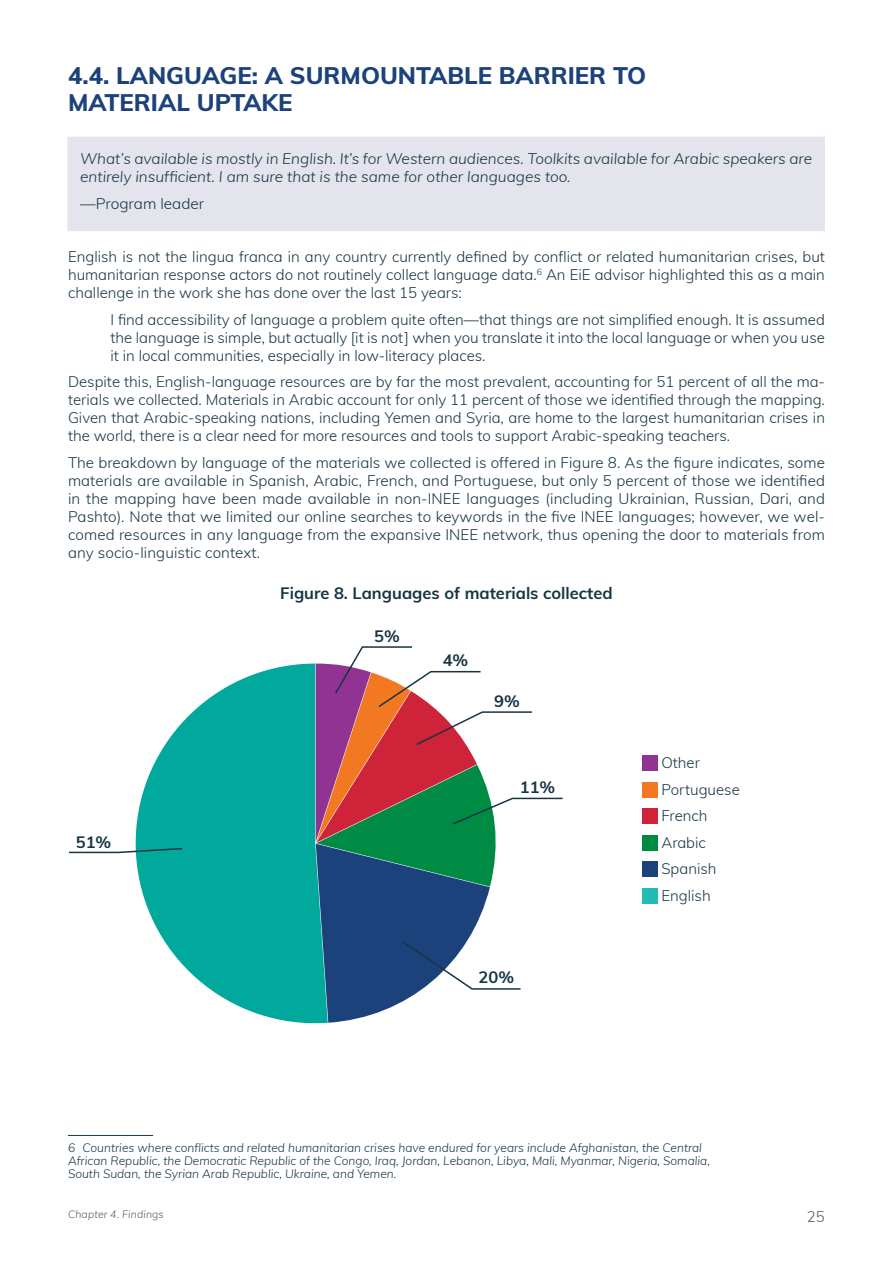
<style>
.page{position:relative;width:893px;height:1263px;background:#fff}
.page>*{position:absolute;margin:0;border:0;box-sizing:border-box;transform-origin:0 0}
.INEE_HEADER_LEVEL3{font:800 24px/27px "Muli";color:#1c427b}
.INEE_FIGURE_TITLE_2{font:700 16.5px "Muli";color:#163543}
.INEE_Paragraph{font:700 16.5px "Muli";color:#163543}
.INEE_Paragraph-2{font:300 15px/18px "Muli";color:#163543;text-align:justify}
.INEE_Paragraph-3{font:italic 300 15px/18px "Muli";color:#163543}
.t1{font:300 15px "Muli";color:#4f5c67}
.INEE_FOOTNOTE_STYLE{font:italic 300 12px/12.8px "Muli";color:#163543}
.t2{font:italic 300 10.5px "Muli";letter-spacing:.015em;color:#4f5c67}
.s1{font-style:italic}
</style>
<div class="page">
<hr style="left:68px;top:1135px;width:85px;height:1px;background:#163543">
<div style="left:67px;top:137px;width:758px;height:94px;background:#e3e4ec"></div>
<svg style="left:135px;top:663px;width:188px;height:361px;fill:#00a99b"></svg>
<div style="left:642px;top:755px;width:16px;height:16px;background:#903392"></div>
<div style="left:642px;top:782px;width:16px;height:15px;background:#f27822"></div>
<div style="left:642px;top:808px;width:16px;height:16px;background:#cf233a"></div>
<div style="left:642px;top:835px;width:16px;height:15px;background:#008b44"></div>
<div style="left:642px;top:861px;width:16px;height:16px;background:#1c427b"></div>
<div style="left:642px;top:888px;width:16px;height:15px;background:#22bcb3"></div>
<svg style="left:68px;top:847px;width:116px;height:7px"></svg>
<svg style="left:316px;top:646px;width:247px;height:377px"></svg>
<p class="INEE_HEADER_LEVEL3" style="left:68px;top:60px;width:580px">4.4. LANGUAGE: A SURMOUNTABLE BARRIER TO<br>MATERIAL UPTAKE</p>
<p class="INEE_Paragraph-3" style="left:80px;top:149px;width:733px">What’s available is mostly in English. It’s for Western audiences. Toolkits available for Arabic speakers are entirely insufficient. I am sure that is the same for other languages too.</p>
<p class="INEE_Paragraph-2" style="left:80px;top:194px;width:126px"><span class="s1">—</span>Program leader</p>
<p class="INEE_Paragraph-2" style="left:68px;top:247px;width:758px">English is not the lingua franca in any country currently defined by conflict or related humanitarian crises, but humanitarian response actors do not routinely collect language data.<sup>6</sup> An EiE advisor highlighted this as a main challenge in the work she has done over the last 15 years:</p>
<p class="INEE_Paragraph-2" style="left:111px;top:310px;width:716px">I find accessibility of language a problem quite often—that things are not simplified enough. It is assumed the language is simple, but actually [it is not] when you translate it into the local language or when you use it in local communities, especially in low-literacy places.</p>
<p class="INEE_Paragraph-2" style="left:68px;top:372px;width:758px">Despite this, English-language resources are by far the most prevalent, accounting for 51 percent of all the ma&shy;terials we collected. Materials in Arabic account for only 11 percent of those we identified through the mapping.<br>Given that Arabic-speaking nations, including Yemen and Syria, are home to the largest humanitarian crises in the world, there is a clear need for more resources and tools to support Arabic-speaking teachers.</p>
<p class="INEE_Paragraph-2" style="left:68px;top:453px;width:758px">The breakdown by language of the materials we collected is offered in Figure 8. As the figure indicates, some materials are available in Spanish, Arabic, French, and Portuguese, but only 5 percent of those we identified in the mapping have been made available in non-INEE languages (including Ukrainian, Russian, Dari, and Pashto). Note that we limited our online searches to keywords in the five INEE languages; however, we wel&shy;comed resources in any language from the expansive INEE network, thus opening the door to materials from any socio-linguistic context.</p>
<p class="INEE_FIGURE_TITLE_2" style="left:280px;top:581px;width:334px">Figure 8. Languages of materials collected</p>
<p class="INEE_Paragraph" style="left:76px;top:830px;width:37px">51%</p>
<p class="INEE_Paragraph" style="left:374px;top:624px;width:27px">5%</p>
<p class="INEE_Paragraph" style="left:443px;top:648px;width:27px">4%</p>
<p class="INEE_Paragraph" style="left:494px;top:689px;width:27px">9%</p>
<p class="INEE_Paragraph" style="left:520px;top:775px;width:37px">11%</p>
<p class="INEE_Paragraph" style="left:478px;top:965px;width:37px">20%</p>
<p class="INEE_Paragraph-2" style="left:661px;top:753px;width:40px">Other</p>
<p class="INEE_Paragraph-2" style="left:661px;top:779px;width:80px">Portuguese</p>
<p class="INEE_Paragraph-2" style="left:661px;top:806px;width:48px">French</p>
<p class="INEE_Paragraph-2" style="left:661px;top:832px;width:46px">Arabic</p>
<p class="INEE_Paragraph-2" style="left:661px;top:859px;width:57px">Spanish</p>
<p class="INEE_Paragraph-2" style="left:661px;top:885px;width:51px">English</p>
<p class="INEE_FOOTNOTE_STYLE" style="left:68px;top:1141px;width:643px">6 Countries where conflicts and related humanitarian crises have endured for years include Afghanistan, the Central<br>African Republic, the Democratic Republic of the Congo, Iraq, Jordan, Lebanon, Libya, Mali, Myanmar, Nigeria, Somalia,<br>South Sudan, the Syrian Arab Republic, Ukraine, and Yemen.</p>
<p class="t2" style="left:68px;top:1206px;width:97px">Chapter 4. Findings</p>
<p class="t1" style="left:807px;top:1206px;width:19px">25</p>
</div>
